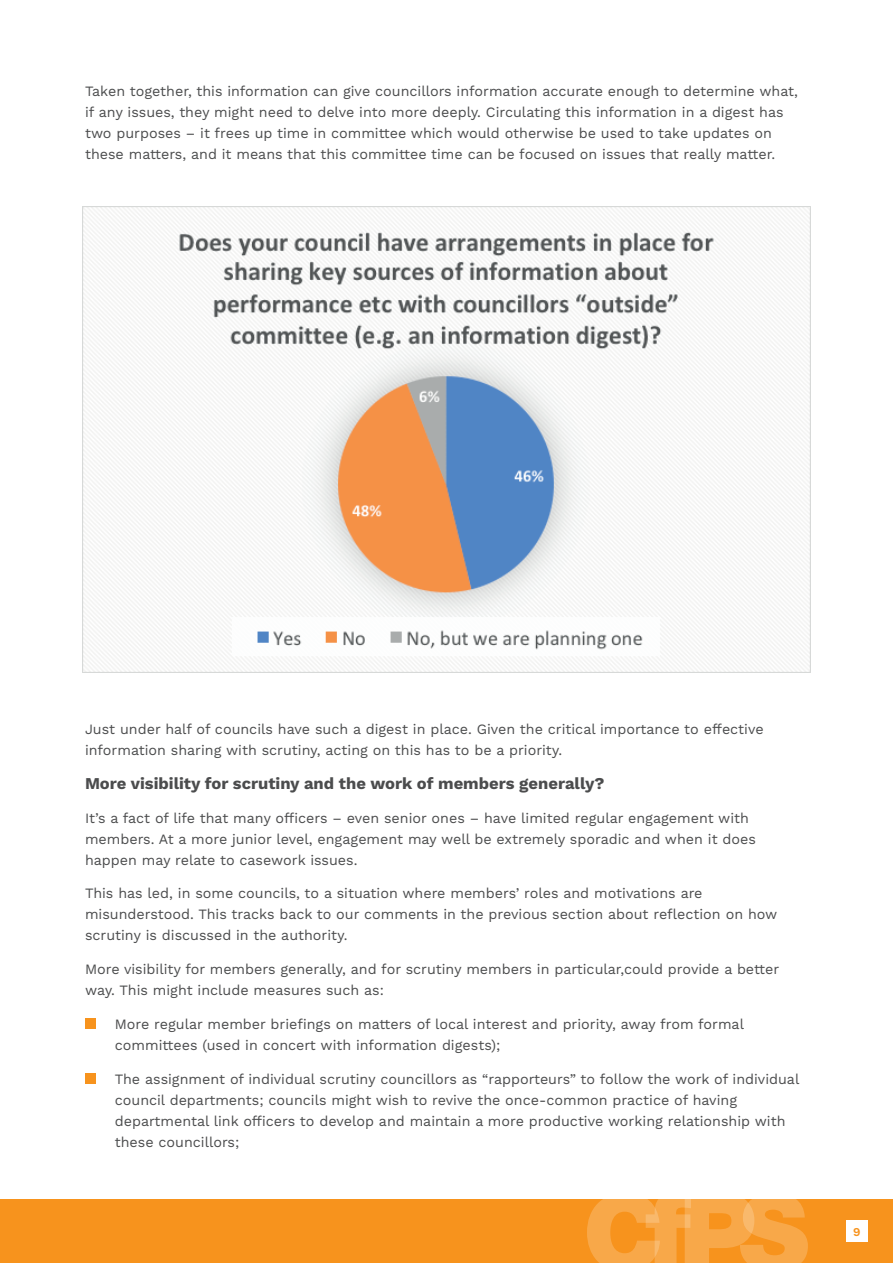
<style>
.page{position:relative;width:893px;height:1263px;background:#fff}
.page>*{position:absolute;margin:0;border:0;box-sizing:border-box;transform-origin:0 0}
.t1{font:700 16.5px "Work Sans";color:#4b4c4d}
.t2{font:14.25px/21px "Work Sans";color:#4b4c4d}
.t3{font:600 12px "Work Sans";color:#f7931d}
</style>
<div class="page">
<div style="left:0;top:1199px;width:893px;height:64px;background:#f7931d"></div>
<div style="left:846px;top:1220px;width:21px;height:22px;background:#fff"></div>
<svg style="left:587px;top:1199px;width:221px;height:64px"></svg>
<div style="left:85px;top:1019px;width:10px;height:10px;background:#f7931d"></div>
<div style="left:85px;top:1073px;width:10px;height:11px;background:#f7931d"></div>
<img style="left:83px;top:207px;width:727px;height:465px">
<p class="t2" style="left:85px;top:81px;width:714px">Taken together, this information can give councillors information accurate enough to determine what, if any issues, they might need to delve into more deeply. Circulating this information in a digest has two purposes – it frees up time in committee which would otherwise be used to take updates on these matters, and it means that this committee time can be focused on issues that really matter.</p>
<p class="t2" style="left:85px;top:719px;width:680px">Just under half of councils have such a digest in place. Given the critical importance to effective information sharing with scrutiny, acting on this has to be a priority.</p>
<p class="t1" style="left:85px;top:774px;width:521px">More visibility for scrutiny and the work of members generally?</p>
<p class="t2" style="left:85px;top:808px;width:672px">It’s a fact of life that many officers – even senior ones – have limited regular engagement with members. At a more junior level, engagement may well be extremely sporadic and when it does happen may relate to casework issues.</p>
<p class="t2" style="left:85px;top:884px;width:694px">This has led, in some councils, to a situation where members’ roles and motivations are misunderstood. This tracks back to our comments in the previous section about reflection on how scrutiny is discussed in the authority.</p>
<p class="t2" style="left:85px;top:959px;width:696px">More visibility for members generally, and for scrutiny members in particular,could provide a better way. This might include measures such as:</p>
<p class="t2" style="left:115px;top:1014px;width:631px">More regular member briefings on matters of local interest and priority, away from formal committees (used in concert with information digests);</p>
<p class="t2" style="left:115px;top:1069px;width:686px">The assignment of individual scrutiny councillors as “rapporteurs” to follow the work of individual council departments; councils might wish to revive the once-common practice of having departmental link officers to develop and maintain a more productive working relationship with these councillors;</p>
<p class="t3" style="left:853px;top:1225px;width:9px">9</p>
</div>
